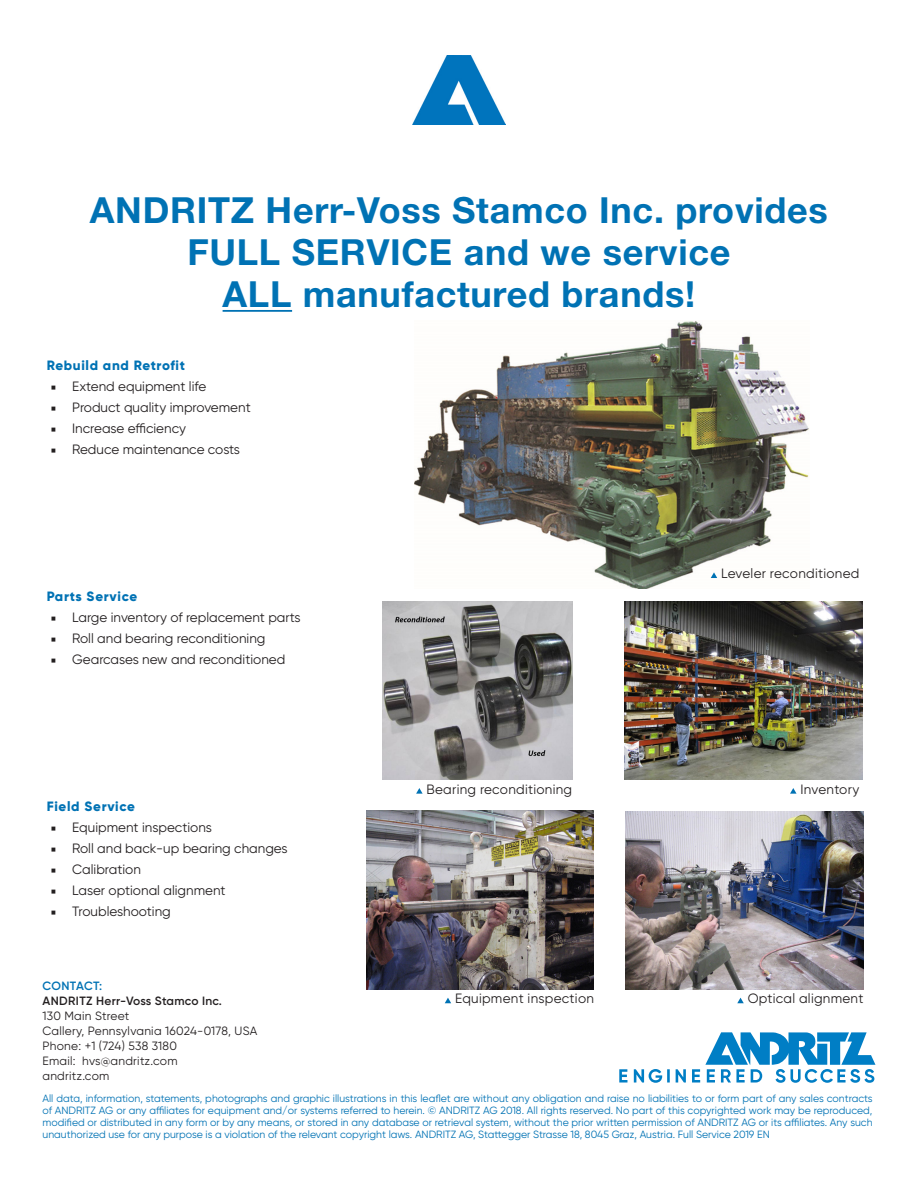
<style>
.page{position:relative;width:918px;height:1188px;background:#fff}
.page>*{position:absolute;margin:0;border:0;box-sizing:border-box;transform-origin:0 0}
.t1{font:700 36px/42px "Helvetica Neue";letter-spacing:.02em;color:#0072b4;text-align:center}
.t2{font:13.5px "Gilroy";color:#231f20}
.t3{font:13.5px "Gilroy";letter-spacing:.02em;color:#231f20}
.t4{font:800 13.5px "Gilroy";letter-spacing:.05em;color:#0072b4}
.t5{font:12px "Gilroy";letter-spacing:.02em;color:#231f20}
.t6{font:600 12px "Gilroy";letter-spacing:.02em;color:#231f20}
.t7{font:600 12px "Gilroy";letter-spacing:.02em;color:#0072b4}
.ANDRITZ_Level_1_Back{font:10.5px/12px "Gilroy";color:#0072b4;text-align:justify}
.s1{font-family:"Minion Pro"}
</style>
<div class="page">
<hr style="left:223px;top:310px;width:69px;height:2px;background:#0072b4">
<svg style="left:619px;top:1032px;width:256px;height:51px"></svg>
<img style="left:413px;top:55px;width:92px;height:70px">
<img style="left:414px;top:321px;width:395px;height:267px">
<img style="left:382px;top:601px;width:191px;height:179px">
<img style="left:624px;top:601px;width:238px;height:179px">
<img style="left:366px;top:811px;width:228px;height:178px">
<img style="left:625px;top:811px;width:238px;height:179px">
<svg style="left:416px;top:788px;width:7px;height:6px"></svg>
<svg style="left:790px;top:788px;width:7px;height:6px"></svg>
<svg style="left:445px;top:998px;width:6px;height:5px"></svg>
<svg style="left:737px;top:998px;width:7px;height:5px"></svg>
<svg style="left:711px;top:572px;width:6px;height:6px"></svg>
<p class="t1" style="left:90px;top:189px;width:739px">ANDRITZ Herr-Voss Stamco Inc. provides<br>FULL SERVICE and we service</p>
<p class="t1" style="left:223px;top:273px;width:474px">ALL manufactured brands!</p>
<p class="t4" style="left:47px;top:357px;width:140px">Rebuild and Retrofit</p>
<p class="t2" style="left:51px;top:378px;width:157px"><span class="s1">■</span> Extend equipment life</p>
<p class="t2" style="left:51px;top:399px;width:201px"><span class="s1">■</span> Product quality improvement</p>
<p class="t2" style="left:51px;top:420px;width:137px"><span class="s1">■</span> Increase efficiency</p>
<p class="t2" style="left:51px;top:441px;width:191px"><span class="s1">■</span> Reduce maintenance costs</p>
<p class="t4" style="left:47px;top:588px;width:92px">Parts Service</p>
<p class="t2" style="left:51px;top:609px;width:251px"><span class="s1">■</span> Large inventory of replacement parts</p>
<p class="t2" style="left:51px;top:630px;width:216px"><span class="s1">■</span> Roll and bearing reconditioning</p>
<p class="t2" style="left:51px;top:651px;width:236px"><span class="s1">■</span> Gearcases new and reconditioned</p>
<p class="t4" style="left:47px;top:798px;width:90px">Field Service</p>
<p class="t2" style="left:51px;top:819px;width:163px"><span class="s1">■</span> Equipment inspections</p>
<p class="t2" style="left:51px;top:840px;width:238px"><span class="s1">■</span> Roll and back-up bearing changes</p>
<p class="t2" style="left:51px;top:861px;width:91px"><span class="s1">■</span> Calibration</p>
<p class="t2" style="left:51px;top:882px;width:176px"><span class="s1">■</span> Laser optional alignment</p>
<p class="t2" style="left:51px;top:903px;width:121px"><span class="s1">■</span> Troubleshooting</p>
<p class="t3" style="left:721px;top:565px;width:140px">Leveler reconditioned</p>
<p class="t3" style="left:427px;top:781px;width:147px">Bearing reconditioning</p>
<p class="t3" style="left:800px;top:781px;width:60px">Inventory</p>
<p class="t7" style="left:43px;top:978px;width:61px">CONTACT:</p>
<p class="t6" style="left:43px;top:993px;width:181px">ANDRITZ Herr-Voss Stamco Inc.</p>
<p class="t5" style="left:43px;top:1008px;width:88px">130 Main Street</p>
<p class="t5" style="left:43px;top:1023px;width:216px">Callery, Pennsylvania 16024-0178, USA</p>
<p class="t5" style="left:43px;top:1038px;width:136px">Phone: +1 (724) 538 3180</p>
<p class="t5" style="left:43px;top:1053px;width:137px">Email: hvs@andritz.com</p>
<p class="t5" style="left:43px;top:1068px;width:68px">andritz.com</p>
<p class="ANDRITZ_Level_1_Back" style="left:43px;top:1092px;width:832px">All data, information, statements, photographs and graphic illustrations in this leaflet are without any obligation and raise no liabilities to or form part of any sales contracts of ANDRITZ AG or any affiliates for equipment and/or systems referred to herein. © ANDRITZ AG 2018. All rights reserved. No part of this copyrighted work may be reproduced, modified or distributed in any form or by any means, or stored in any database or retrieval system, without the prior written permission of ANDRITZ AG or its affiliates. Any such unauthorized use for any purpose is a violation of the relevant copyright laws. ANDRITZ AG, Stattegger Strasse 18, 8045 Graz, Austria. Full Service 2019 EN</p>
<p class="t3" style="left:455px;top:990px;width:140px">Equipment inspection</p>
<p class="t3" style="left:748px;top:990px;width:117px">Optical alignment</p>
</div>
